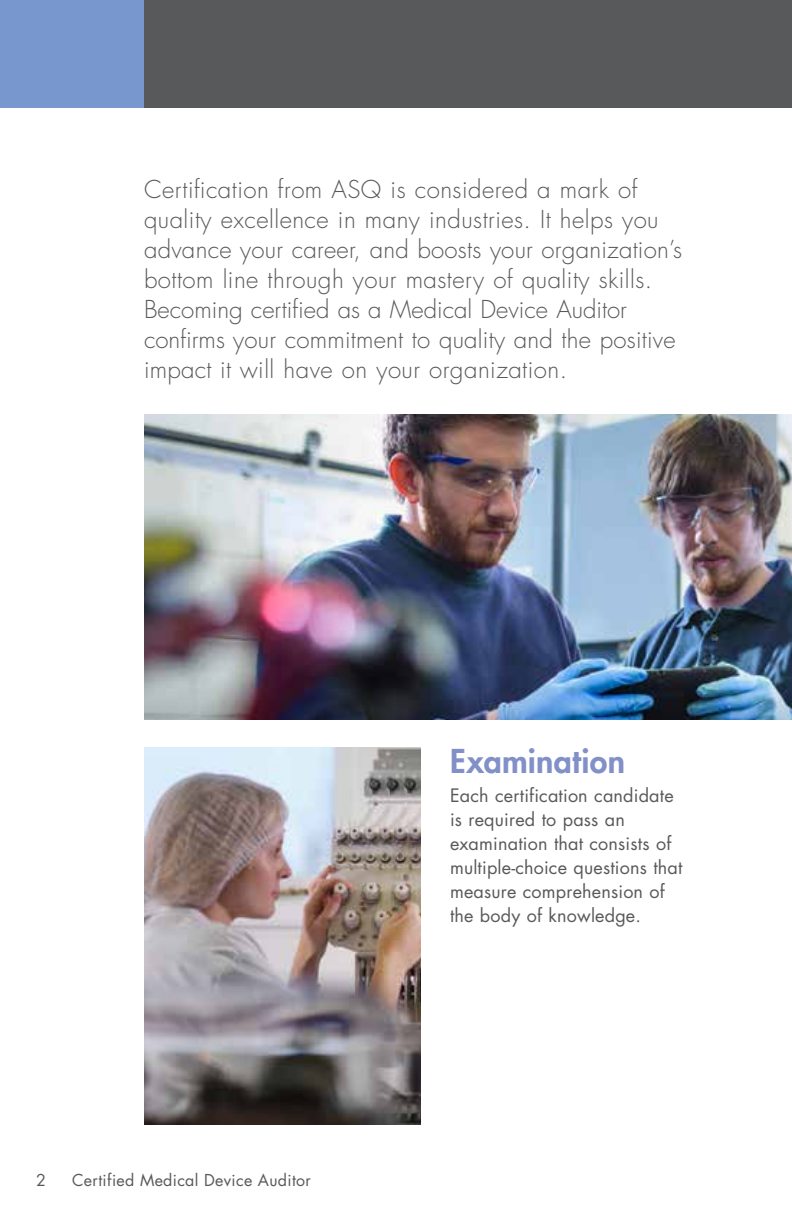
<style>
.page{position:relative;width:792px;height:1224px;background:#fff}
.page>*{position:absolute;margin:0;border:0;box-sizing:border-box;transform-origin:0 0}
.t1{font:800 32px "Futura Std";letter-spacing:.01em;color:#8290c8}
.t2{font:300 24px/30px "Futura Std";letter-spacing:.02em;color:#58595b}
.t3{font:18px/24px "Futura Std";letter-spacing:.01em;color:#58595b}
.t4{font:16px "Futura Std";letter-spacing:.02em;color:#58595b}
</style>
<div class="page">
<div style="left:0;top:0;width:792px;height:108px;background:#58595b"></div>
<img style="left:144px;top:747px;width:276px;height:212px">
<svg style="left:144px;top:959px;width:276px;height:166px;background:#7d7679"></svg>
<div style="left:0;top:0;width:144px;height:108px;background:#7897ce"></div>
<img style="left:144px;top:414px;width:648px;height:155px">
<img style="left:144px;top:569px;width:648px;height:151px">
<p class="t2" style="left:144px;top:175px;width:540px">Certification from ASQ is considered a mark of quality excellence in many industries. It helps you advance your career, and boosts your organization’s bottom line through your mastery of quality skills.<br>Becoming certified as a Medical Device Auditor confirms your commitment to quality and the positive impact it will have on your organization.</p>
<p class="t4" style="left:36px;top:1170px;width:11px">2</p>
<p class="t4" style="left:72px;top:1170px;width:240px">Certified Medical Device Auditor</p>
<h1 class="t1" style="left:450px;top:741px;width:177px">Examination</h1>
<p class="t3" style="left:450px;top:784px;width:234px">Each certification candidate is required to pass an examination that consists of multiple-choice questions that measure comprehension of the body of knowledge.</p>
</div>
